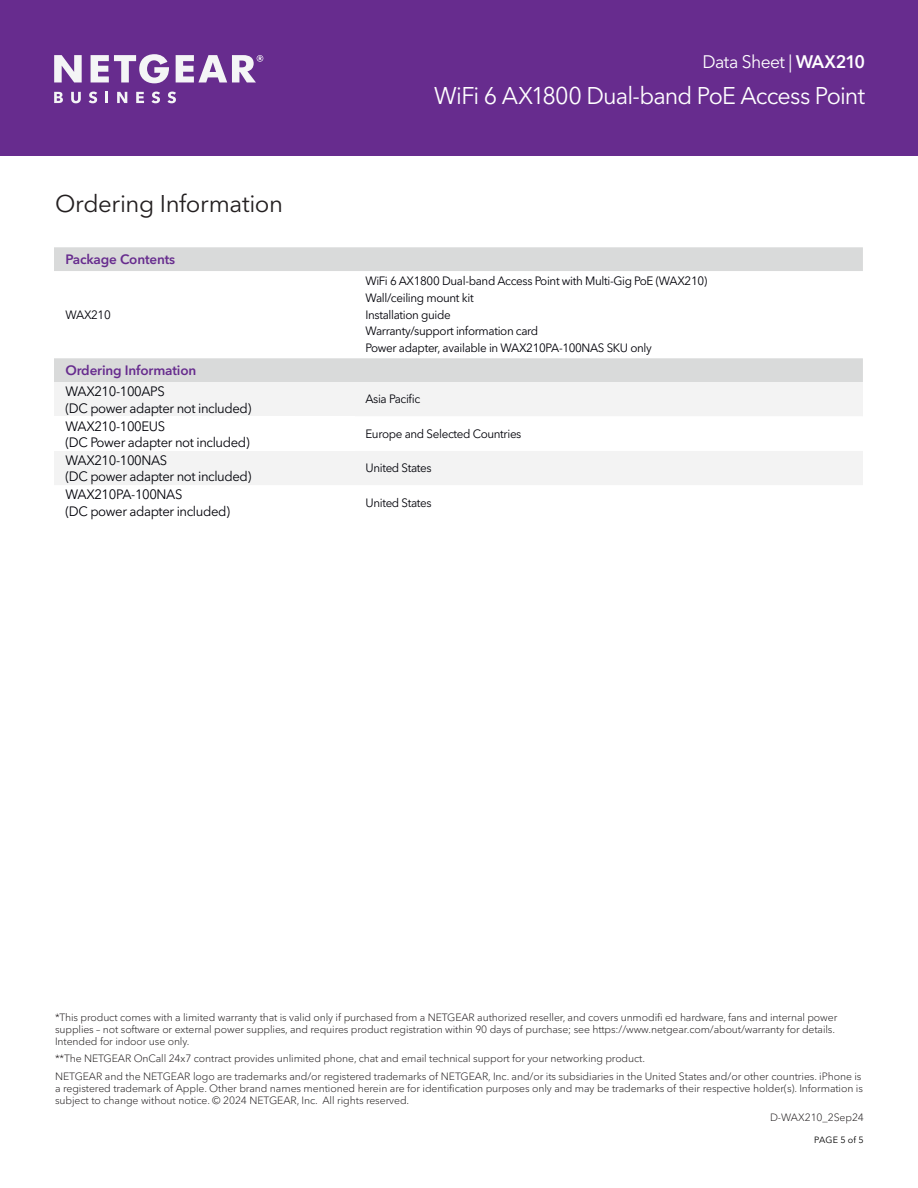
<style>
.page{position:relative;width:918px;height:1188px;background:#fff}
.page>*{position:absolute;margin:0;border:0;box-sizing:border-box;transform-origin:0 0}
.t1{font:24px "Avenir Next LT Pro";letter-spacing:-.035em;color:#fff}
.t2{font:24px "Avenir Next LT Pro";letter-spacing:-.015em;color:#231f20}
.t3{font:18px "Avenir Next LT Pro";letter-spacing:-.03em;color:#fff}
.t4{font:13.5px/16.5px "Avenir Next LT Pro";letter-spacing:-.03em;color:#000108}
.t5{font:600 13.5px "Avenir Next LT Pro";letter-spacing:-.01em;color:#672c8e}
.t6{font:12px/16.8px "Avenir Next LT Pro";letter-spacing:-.03em;color:#000108}
.t7{font:300 10.5px/12px "Avenir Next LT Pro";letter-spacing:-.01em;color:#231f20}
.t8{font:9px "Avenir Next LT Pro";letter-spacing:.015em;color:#000001}
.s1{font-weight:600}
</style>
<div class="page">
<div style="left:0;top:0;width:918px;height:156px;background:#672c8e"></div>
<svg style="left:54px;top:92px;width:9px;height:11px"></svg>
<svg style="left:71px;top:92px;width:10px;height:11px"></svg>
<svg style="left:89px;top:92px;width:8px;height:11px"></svg>
<svg style="left:106px;top:92px;width:2px;height:11px"></svg>
<svg style="left:117px;top:92px;width:10px;height:11px"></svg>
<svg style="left:136px;top:92px;width:8px;height:11px"></svg>
<svg style="left:152px;top:92px;width:8px;height:11px"></svg>
<svg style="left:167px;top:92px;width:9px;height:11px"></svg>
<svg style="left:176px;top:55px;width:87px;height:27px"></svg>
<svg style="left:91px;top:54px;width:78px;height:29px"></svg>
<svg style="left:54px;top:55px;width:28px;height:27px"></svg>
<div style="left:54px;top:247px;width:809px;height:135px;background:#d9dada"></div>
<svg style="left:54px;top:271px;width:809px;height:87px"></svg>
<div style="left:54px;top:382px;width:300px;height:34px;background:#f3f3f3"></div>
<div style="left:354px;top:382px;width:509px;height:34px;background:#f3f3f3"></div>
<div style="left:54px;top:451px;width:809px;height:34px;background:#f3f3f3"></div>
<h2 class="t3" style="left:703px;top:50px;width:164px">Data Sheet | <span class="s1">WAX210</span></h2>
<h1 class="t2" style="left:55px;top:189px;width:230px">Ordering Information</h1>
<p class="t5" style="left:65px;top:251px;width:111px">Package Contents</p>
<p class="t6" style="left:65px;top:306px;width:47px">WAX210</p>
<h1 class="t1" style="left:434px;top:81px;width:432px">WiFi 6 AX1800 Dual-band PoE Access Point</h1>
<p class="t6" style="left:365px;top:273px;width:343px">WiFi 6 AX1800 Dual-band Access Point with Multi-Gig PoE (WAX210)<br>Wall/ceiling mount kit<br>Installation guide<br>Warranty/support information card<br>Power adapter, available in WAX210PA-100NAS SKU only</p>
<p class="t5" style="left:65px;top:362px;width:132px">Ordering Information</p>
<p class="t4" style="left:65px;top:383px;width:188px">WAX210-100APS<br>(DC power adapter not included)</p>
<p class="t6" style="left:365px;top:391px;width:57px">Asia Pacific</p>
<p class="t4" style="left:65px;top:418px;width:186px">WAX210-100EUS<br>(DC Power adapter not included)</p>
<p class="t6" style="left:365px;top:425px;width:158px">Europe and Selected Countries</p>
<p class="t4" style="left:65px;top:452px;width:188px">WAX210-100NAS<br>(DC power adapter not included)</p>
<p class="t6" style="left:365px;top:460px;width:68px">United States</p>
<p class="t4" style="left:65px;top:486px;width:166px">WAX210PA-100NAS<br>(DC power adapter included)</p>
<p class="t6" style="left:365px;top:494px;width:68px">United States</p>
<p class="t7" style="left:55px;top:1011px;width:784px">*This product comes with a limited warranty that is valid only if purchased from a NETGEAR authorized reseller, and covers unmodifi ed hardware, fans and internal power supplies – not software or external power supplies, and requires product registration within 90 days of purchase; see https://www.netgear.com/about/warranty for details.<br>Intended for indoor use only.</p>
<p class="t7" style="left:55px;top:1050px;width:808px;line-height:17.4px">**The NETGEAR OnCall 24x7 contract provides unlimited phone, chat and email technical support for your networking product.<br>NETGEAR and the NETGEAR logo are trademarks and/or registered trademarks of NETGEAR, Inc. and/or its subsidiaries in the United States and/or other countries. iPhone is</p>
<p class="t7" style="left:55px;top:1082px;width:809px">a registered trademark of Apple. Other brand names mentioned herein are for identification purposes only and may be trademarks of their respective holder(s). Information is subject to change without notice. © 2024 NETGEAR, Inc. All rights reserved.</p>
<p class="t7" style="left:770px;top:1112px;width:95px">D-WAX210_2Sep24</p>
<p class="t8" style="left:814px;top:1134px;width:51px">PAGE 5 of 5</p>
</div>
